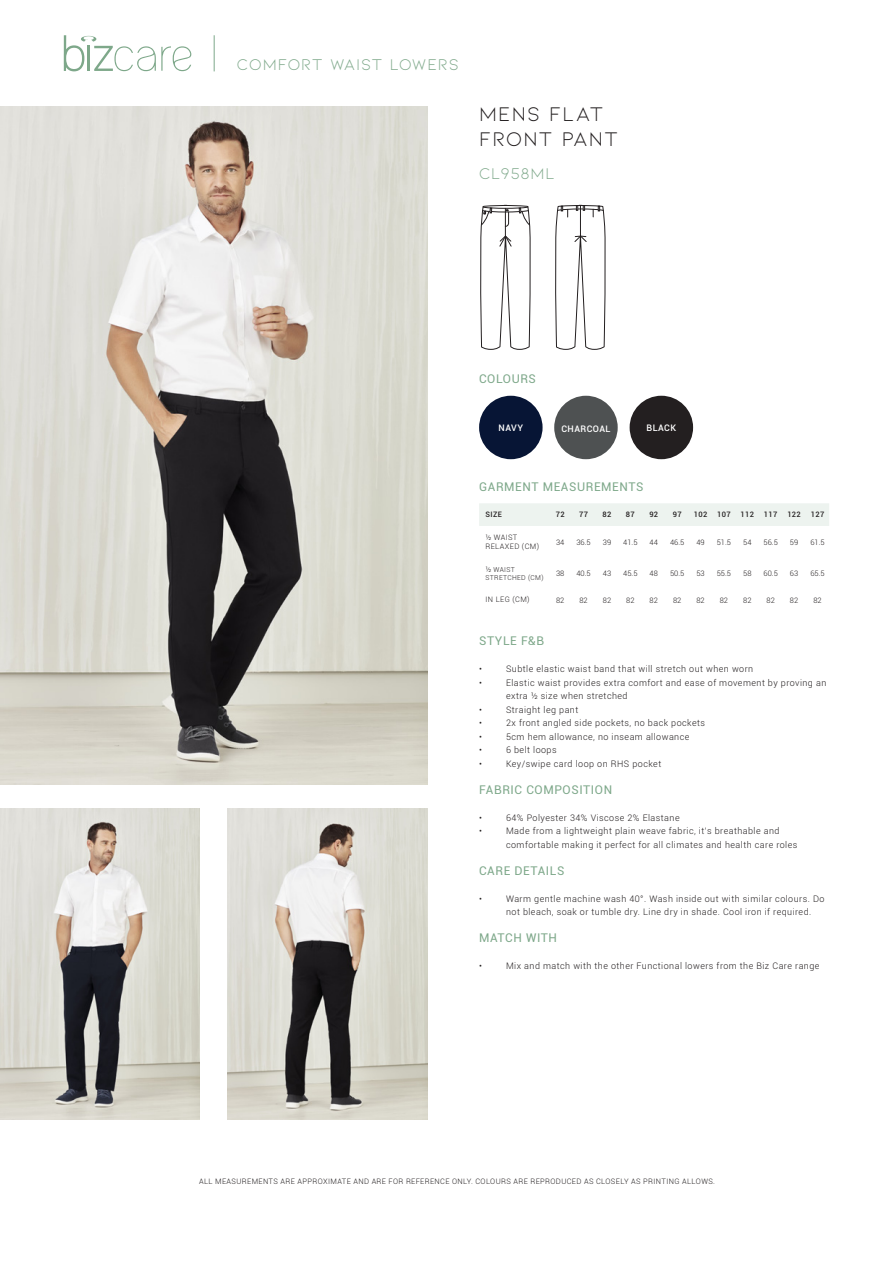
<style>
.page{position:relative;width:893px;height:1263px;background:#fff}
.page>*{position:absolute;margin:0;border:0;box-sizing:border-box;transform-origin:0 0}
.t1{font:21px "Kiona";letter-spacing:.045em;color:#231f20}
.t2{font:16.5px "Kiona";letter-spacing:.05em;color:#7ea88a}
.t3{font:12px "Roboto";letter-spacing:.05em;color:#7ea88a}
.t4{font:300 9px/13.5px "Roboto";letter-spacing:.05em;color:#231f20}
.t5{font:500 9px "Roboto";letter-spacing:.05em;color:#fff}
.Table_Normal{font:300 7.5px "Roboto";letter-spacing:.05em;color:#231f20}
.t6{font:500 7.5px "Roboto";letter-spacing:.05em;color:#231f20}
.Table_Normal-2{font:300 6.75px "Roboto";letter-spacing:.05em;color:#231f20}
.s1{font-size:7.5px}
</style>
<div class="page">
<svg style="left:64px;top:35px;width:128px;height:36px"></svg>
<img style="left:0;top:106px;width:428px;height:678px">
<img style="left:0;top:808px;width:200px;height:311px">
<img style="left:227px;top:808px;width:201px;height:311px">
<hr style="left:214px;top:35px;width:1px;height:36px;background:#7ea88a">
<div style="left:630px;top:396px;width:63px;height:63px;background:#231f20;border-radius:50%"></div>
<div style="left:479px;top:396px;width:64px;height:63px;background:#071535;border-radius:50%"></div>
<div style="left:554px;top:396px;width:64px;height:63px;background:#4e5152;border-radius:50%"></div>
<div style="left:479px;top:503px;width:350px;height:23px;background:#edf3ef"></div>
<svg style="left:480px;top:205px;width:50px;height:145px"></svg>
<svg style="left:555px;top:205px;width:50px;height:145px"></svg>
<p class="t2" style="left:237px;top:55px;width:224px">COMFORT WAIST LOWERS</p>
<p class="t1" style="left:479px;top:102px;width:126px">MENS FLAT</p>
<p class="t1" style="left:479px;top:127px;width:141px">FRONT PANT</p>
<p class="t2" style="left:479px;top:164px;width:77px">CL958ML</p>
<p class="t3" style="left:479px;top:370px;width:58px">COLOURS</p>
<p class="t5" style="left:499px;top:421px;width:26px">NAVY</p>
<p class="t5" style="left:561px;top:423px;width:51px">CHARCOAL</p>
<p class="t5" style="left:646px;top:421px;width:31px">BLACK</p>
<p class="t3" style="left:479px;top:478px;width:166px">GARMENT MEASUREMENTS</p>
<p class="t6" style="left:485px;top:509px;width:18px">SIZE</p>
<p class="t6" style="left:556px;top:509px;width:10px">72</p>
<p class="t6" style="left:579px;top:509px;width:10px">77</p>
<p class="t6" style="left:603px;top:509px;width:10px">82</p>
<p class="t6" style="left:626px;top:509px;width:10px">87</p>
<p class="t6" style="left:649px;top:509px;width:10px">92</p>
<p class="t6" style="left:673px;top:509px;width:10px">97</p>
<p class="t6" style="left:694px;top:509px;width:15px">102</p>
<p class="t6" style="left:717px;top:509px;width:15px">107</p>
<p class="t6" style="left:741px;top:509px;width:15px">112</p>
<p class="t6" style="left:764px;top:509px;width:15px">117</p>
<p class="t6" style="left:787px;top:509px;width:15px">122</p>
<p class="t6" style="left:811px;top:509px;width:15px">127</p>
<p class="Table_Normal" style="left:485px;top:532px;width:33px">½ WAIST</p>
<p class="Table_Normal" style="left:485px;top:541px;width:55px">RELAXED (CM)</p>
<p class="Table_Normal" style="left:556px;top:537px;width:10px">34</p>
<p class="Table_Normal" style="left:576px;top:537px;width:16px">36.5</p>
<p class="Table_Normal" style="left:603px;top:537px;width:10px">39</p>
<p class="Table_Normal" style="left:623px;top:537px;width:16px">41.5</p>
<p class="Table_Normal" style="left:650px;top:537px;width:10px">44</p>
<p class="Table_Normal" style="left:670px;top:537px;width:16px">46.5</p>
<p class="Table_Normal" style="left:696px;top:537px;width:10px">49</p>
<p class="Table_Normal" style="left:717px;top:537px;width:16px">51.5</p>
<p class="Table_Normal" style="left:743px;top:537px;width:10px">54</p>
<p class="Table_Normal" style="left:764px;top:537px;width:16px">56.5</p>
<p class="Table_Normal" style="left:790px;top:537px;width:10px">59</p>
<p class="Table_Normal" style="left:810px;top:537px;width:16px">61.5</p>
<p class="Table_Normal-2" style="left:485px;top:565px;width:31px"><span class="s1">½</span> WAIST</p>
<p class="Table_Normal-2" style="left:485px;top:573px;width:59px">STRETCHED (CM)</p>
<p class="Table_Normal" style="left:556px;top:568px;width:10px">38</p>
<p class="Table_Normal" style="left:576px;top:568px;width:16px">40.5</p>
<p class="Table_Normal" style="left:603px;top:568px;width:10px">43</p>
<p class="Table_Normal" style="left:623px;top:568px;width:16px">45.5</p>
<p class="Table_Normal" style="left:650px;top:568px;width:10px">48</p>
<p class="Table_Normal" style="left:670px;top:568px;width:16px">50.5</p>
<p class="Table_Normal" style="left:696px;top:568px;width:10px">53</p>
<p class="Table_Normal" style="left:717px;top:568px;width:16px">55.5</p>
<p class="Table_Normal" style="left:743px;top:568px;width:10px">58</p>
<p class="Table_Normal" style="left:764px;top:568px;width:16px">60.5</p>
<p class="Table_Normal" style="left:790px;top:568px;width:10px">63</p>
<p class="Table_Normal" style="left:810px;top:568px;width:16px">65.5</p>
<p class="Table_Normal" style="left:485px;top:595px;width:46px">IN LEG (CM)</p>
<p class="Table_Normal" style="left:556px;top:595px;width:10px">82</p>
<p class="Table_Normal" style="left:579px;top:595px;width:10px">82</p>
<p class="Table_Normal" style="left:603px;top:595px;width:10px">82</p>
<p class="Table_Normal" style="left:626px;top:595px;width:10px">82</p>
<p class="Table_Normal" style="left:650px;top:595px;width:10px">82</p>
<p class="Table_Normal" style="left:673px;top:595px;width:10px">82</p>
<p class="Table_Normal" style="left:696px;top:595px;width:10px">82</p>
<p class="Table_Normal" style="left:720px;top:595px;width:10px">82</p>
<p class="Table_Normal" style="left:743px;top:595px;width:10px">82</p>
<p class="Table_Normal" style="left:767px;top:595px;width:10px">82</p>
<p class="Table_Normal" style="left:790px;top:595px;width:10px">82</p>
<p class="Table_Normal" style="left:813px;top:595px;width:10px">82</p>
<p class="t3" style="left:479px;top:632px;width:66px">STYLE F&amp;B</p>
<p class="t4" style="left:479px;top:662px;width:4px">•</p>
<p class="t4" style="left:506px;top:662px;width:249px">Subtle elastic waist band that will stretch out when worn</p>
<p class="t4" style="left:479px;top:675px;width:4px">•</p>
<p class="t4" style="left:506px;top:675px;width:322px">Elastic waist provides extra comfort and ease of movement by proving an extra ½ size when stretched</p>
<p class="t4" style="left:479px;top:702px;width:4px">•</p>
<p class="t4" style="left:506px;top:702px;width:74px">Straight leg pant</p>
<p class="t4" style="left:479px;top:716px;width:4px">•</p>
<p class="t4" style="left:506px;top:716px;width:200px">2x front angled side pockets, no back pockets</p>
<p class="t4" style="left:479px;top:729px;width:4px">•</p>
<p class="t4" style="left:506px;top:729px;width:185px">5cm hem allowance, no inseam allowance</p>
<p class="t4" style="left:479px;top:743px;width:4px">•</p>
<p class="t4" style="left:506px;top:743px;width:52px">6 belt loops</p>
<p class="t4" style="left:479px;top:756px;width:4px">•</p>
<p class="t4" style="left:506px;top:756px;width:157px">Key/swipe card loop on RHS pocket</p>
<p class="t3" style="left:479px;top:781px;width:135px">FABRIC COMPOSITION</p>
<p class="t4" style="left:479px;top:810px;width:4px">•</p>
<p class="t4" style="left:506px;top:810px;width:175px">64% Polyester 34% Viscose 2% Elastane</p>
<p class="t4" style="left:479px;top:824px;width:4px">•</p>
<p class="t4" style="left:506px;top:824px;width:293px">Made from a lightweight plain weave fabric, it’s breathable and comfortable making it perfect for all climates and health care roles</p>
<p class="t3" style="left:479px;top:862px;width:87px">CARE DETAILS</p>
<p class="t4" style="left:479px;top:891px;width:4px">•</p>
<p class="t4" style="left:506px;top:891px;width:320px">Warm gentle machine wash 40°. Wash inside out with similar colours. Do not bleach, soak or tumble dry. Line dry in shade. Cool iron if required.</p>
<p class="t3" style="left:479px;top:929px;width:79px">MATCH WITH</p>
<p class="t4" style="left:479px;top:959px;width:4px">•</p>
<p class="t4" style="left:506px;top:959px;width:315px">Mix and match with the other Functional lowers from the Biz Care range</p>
<p class="Table_Normal" style="left:199px;top:1176px;width:517px">ALL MEASUREMENTS ARE APPROXIMATE AND ARE FOR REFERENCE ONLY. COLOURS ARE REPRODUCED AS CLOSELY AS PRINTING ALLOWS.</p>
</div>
